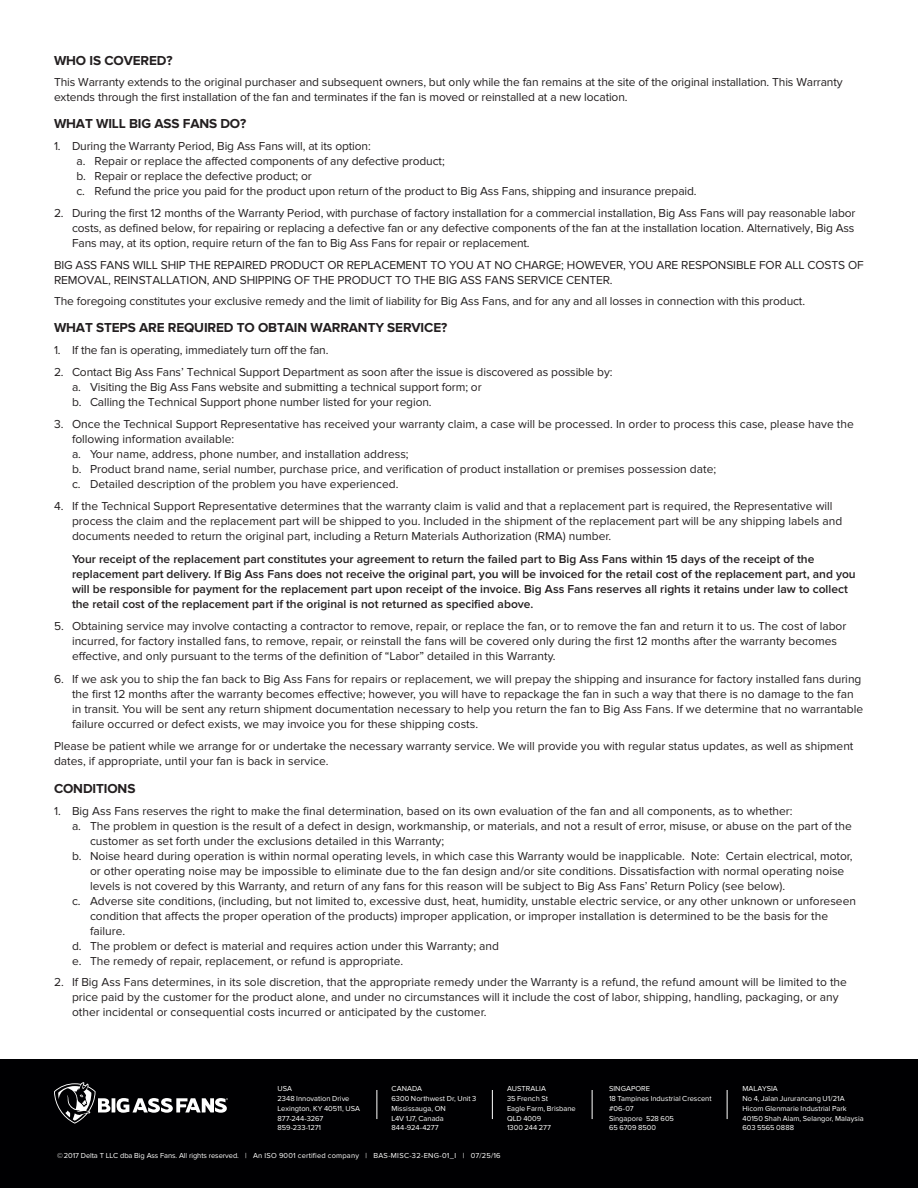
<style>
.page{position:relative;width:918px;height:1188px;background:#fff}
.page>*{position:absolute;margin:0;border:0;box-sizing:border-box;transform-origin:0 0}
.Heading_3{font:700 13.5px "Proxima Nova";letter-spacing:-.01em;color:#231f20}
.t1{font:12px/15px "Proxima Nova";color:#231f20}
.t2{font:600 12px/15px "Proxima Nova";color:#231f20}
.t3{font:7.5px/9.8px "Proxima Nova";color:#fff}
</style>
<div class="page">
<div style="left:0;top:1060px;width:918px;height:128px;background:#000002"></div>
<svg style="left:376px;top:1090px;width:1px;height:29px"></svg>
<svg style="left:492px;top:1090px;width:1px;height:29px"></svg>
<svg style="left:592px;top:1090px;width:1px;height:29px"></svg>
<svg style="left:727px;top:1090px;width:1px;height:29px"></svg>
<svg style="left:54px;top:1082px;width:174px;height:42px"></svg>
<p class="Heading_3" style="left:54px;top:52px;width:120px">WHO IS COVERED?</p>
<p class="t1" style="left:54px;top:75px;width:790px">This Warranty extends to the original purchaser and subsequent owners, but only while the fan remains at the site of the original installation. This Warranty extends through the first installation of the fan and terminates if the fan is moved or reinstalled at a new location.</p>
<p class="Heading_3" style="left:54px;top:116px;width:194px">WHAT WILL BIG ASS FANS DO?</p>
<p class="t1" style="left:54px;top:139px;width:318px">1. During the Warranty Period, Big Ass Fans will, at its option:</p>
<p class="t1" style="left:76px;top:154px;width:370px">a. Repair or replace the affected components of any defective product;</p>
<p class="t1" style="left:76px;top:169px;width:237px">b. Repair or replace the defective product; or</p>
<p class="t1" style="left:76px;top:184px;width:622px">c. Refund the price you paid for the product upon return of the product to Big Ass Fans, shipping and insurance prepaid.</p>
<p class="t1" style="left:72px;top:206px;width:785px;text-align:justify;text-indent:-18px">2. During the first 12 months of the Warranty Period, with purchase of factory installation for a commercial installation, Big Ass Fans will pay reasonable labor costs, as defined below, for repairing or replacing a defective fan or any defective components of the fan at the installation location. Alternatively, Big Ass Fans may, at its option, require return of the fan to Big Ass Fans for repair or replacement.</p>
<p class="t1" style="left:54px;top:257px;width:811px">BIG ASS FANS WILL SHIP THE REPAIRED PRODUCT OR REPLACEMENT TO YOU AT NO CHARGE; HOWEVER, YOU ARE RESPONSIBLE FOR ALL COSTS OF<br>REMOVAL, REINSTALLATION, AND SHIPPING OF THE PRODUCT TO THE BIG ASS FANS SERVICE CENTER.</p>
<p class="t1" style="left:54px;top:294px;width:753px">The foregoing constitutes your exclusive remedy and the limit of liability for Big Ass Fans, and for any and all losses in connection with this product.</p>
<p class="Heading_3" style="left:54px;top:320px;width:395px">WHAT STEPS ARE REQUIRED TO OBTAIN WARRANTY SERVICE?</p>
<p class="t1" style="left:54px;top:343px;width:276px">1. If the fan is operating, immediately turn off the fan.</p>
<p class="t1" style="left:54px;top:365px;width:560px">2. Contact Big Ass Fans’ Technical Support Department as soon after the issue is discovered as possible by:</p>
<p class="t1" style="left:72px;top:380px;width:411px">a. Visiting the Big Ass Fans website and submitting a technical support form; or</p>
<p class="t1" style="left:72px;top:395px;width:361px">b. Calling the Technical Support phone number listed for your region.</p>
<p class="t1" style="left:72px;top:416px;width:783px;text-indent:-18px">3. Once the Technical Support Representative has received your warranty claim, a case will be processed. In order to process this case, please have the following information available:</p>
<p class="t1" style="left:72px;top:446px;width:338px">a. Your name, address, phone number, and installation address;</p>
<p class="t1" style="left:72px;top:461px;width:646px">b. Product brand name, serial number, purchase price, and verification of product installation or premises possession date;</p>
<p class="t1" style="left:72px;top:476px;width:328px">c. Detailed description of the problem you have experienced.</p>
<p class="t1" style="left:72px;top:499px;width:772px;text-indent:-18px">4. If the Technical Support Representative determines that the warranty claim is valid and that a replacement part is required, the Representative will process the claim and the replacement part will be shipped to you. Included in the shipment of the replacement part will be any shipping labels and documents needed to return the original part, including a Return Materials Authorization (RMA) number.</p>
<p class="t2" style="left:72px;top:551px;width:785px">Your receipt of the replacement part constitutes your agreement to return the failed part to Big Ass Fans within 15 days of the receipt of the replacement part delivery. If Big Ass Fans does not receive the original part, you will be invoiced for the retail cost of the replacement part, and you will be responsible for payment for the replacement part upon receipt of the invoice. Big Ass Fans reserves all rights it retains under law to collect the retail cost of the replacement part if the original is not returned as specified above.</p>
<p class="t1" style="left:72px;top:619px;width:776px;text-indent:-18px">5. Obtaining service may involve contacting a contractor to remove, repair, or replace the fan, or to remove the fan and return it to us. The cost of labor incurred, for factory installed fans, to remove, repair, or reinstall the fans will be covered only during the first 12 months after the warranty becomes effective, and only pursuant to the terms of the definition of “Labor” detailed in this Warranty.</p>
<p class="t1" style="left:72px;top:671px;width:793px;text-indent:-18px">6. If we ask you to ship the fan back to Big Ass Fans for repairs or replacement, we will prepay the shipping and insurance for factory installed fans during the first 12 months after the warranty becomes effective; however, you will have to repackage the fan in such a way that there is no damage to the fan in transit. You will be sent any return shipment documentation necessary to help you return the fan to Big Ass Fans. If we determine that no warrantable failure occurred or defect exists, we may invoice you for these shipping costs.</p>
<p class="t1" style="left:54px;top:739px;width:801px">Please be patient while we arrange for or undertake the necessary warranty service. We will provide you with regular status updates, as well as shipment dates, if appropriate, until your fan is back in service.</p>
<p class="Heading_3" style="left:54px;top:781px;width:83px">CONDITIONS</p>
<p class="t1" style="left:54px;top:803px;width:740px">1. Big Ass Fans reserves the right to make the final determination, based on its own evaluation of the fan and all components, as to whether:</p>
<p class="t1" style="left:90px;top:818px;width:763px;text-indent:-18px">a. The problem in question is the result of a defect in design, workmanship, or materials, and not a result of error, misuse, or abuse on the part of the customer as set forth under the exclusions detailed in this Warranty;</p>
<p class="t1" style="left:90px;top:848px;width:764px;text-indent:-18px">b. Noise heard during operation is within normal operating levels, in which case this Warranty would be inapplicable. Note: Certain electrical, motor, or other operating noise may be impossible to eliminate due to the fan design and/or site conditions. Dissatisfaction with normal operating noise levels is not covered by this Warranty, and return of any fans for this reason will be subject to Big Ass Fans’ Return Policy (see below).</p>
<p class="t1" style="left:90px;top:893px;width:768px;text-indent:-18px">c. Adverse site conditions, (including, but not limited to, excessive dust, heat, humidity, unstable electric service, or any other unknown or unforeseen condition that affects the proper operation of the products) improper application, or improper installation is determined to be the basis for the failure.</p>
<p class="t1" style="left:72px;top:938px;width:429px">d. The problem or defect is material and requires action under this Warranty; and</p>
<p class="t1" style="left:72px;top:953px;width:333px">e. The remedy of repair, replacement, or refund is appropriate.</p>
<p class="t1" style="left:72px;top:975px;width:776px;text-indent:-18px">2. If Big Ass Fans determines, in its sole discretion, that the appropriate remedy under the Warranty is a refund, the refund amount will be limited to the price paid by the customer for the product alone, and under no circumstances will it include the cost of labor, shipping, handling, packaging, or any other incidental or consequential costs incurred or anticipated by the customer.</p>
<p class="t3" style="left:278px;top:1084px;width:84px">USA<br>2348 Innovation Drive<br>Lexington, KY 40511, USA<br>877-244-3267<br>859-233-1271</p>
<p class="t3" style="left:392px;top:1084px;width:86px">CANADA<br>6300 Northwest Dr, Unit 3<br>Mississauga, ON<br>L4V 1J7, Canada<br>844-924-4277</p>
<p class="t3" style="left:507px;top:1084px;width:70px">AUSTRALIA<br>35 French St<br>Eagle Farm, Brisbane<br>QLD 4009<br>1300 244 277</p>
<p class="t3" style="left:609px;top:1084px;width:104px">SINGAPORE<br>18 Tampines Industrial Crescent #06-07<br>Singapore 528 605<br>65 6709 8500</p>
<p class="t3" style="left:742px;top:1084px;width:123px">MALAYSIA<br>No 4, Jalan Jururancang U1/21A<br>Hicom Glenmarie Industrial Park<br>40150 Shah Alam, Selangor, Malaysia<br>603 5565 0888</p>
<p class="t3" style="left:57px;top:1151px;width:445px">©2017 Delta T LLC dba Big Ass Fans. All rights reserved. | An ISO 9001 certified company | BAS-MISC-32-ENG-01_I | 07/25/16</p>
</div>
